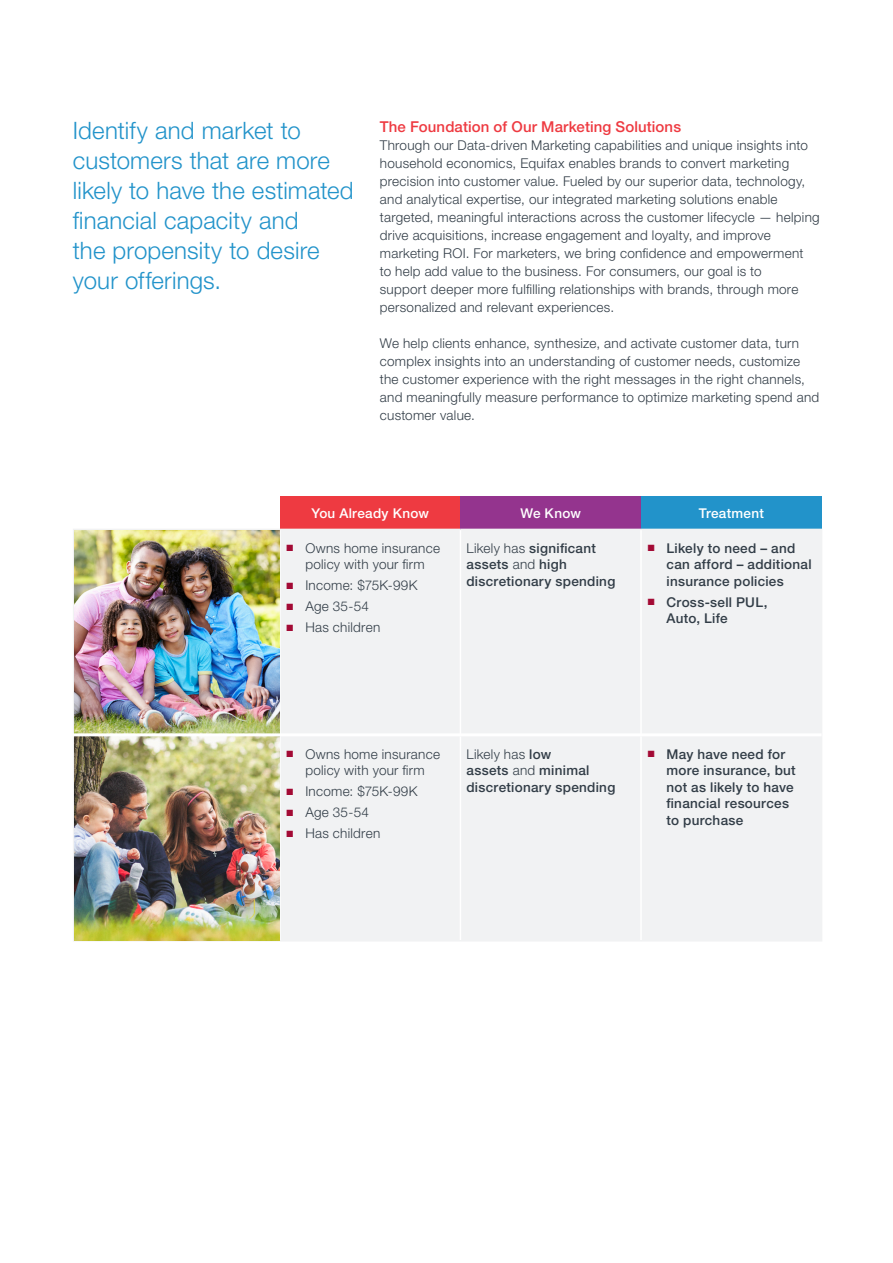
<style>
.page{position:relative;width:893px;height:1263px;background:#fff}
.page>*{position:absolute;margin:0;border:0;box-sizing:border-box;transform-origin:0 0}
.Callout{font:300 24px/30px "Helvetica Neue LT Std";letter-spacing:.005em;color:#2293ca}
.Subhead_1{font:500 15px "Helvetica Neue LT Std";letter-spacing:.005em;color:#ee3a41}
.Body_Copy-1st_Paragr{font:300 13.5px/18px "Helvetica Neue LT Std";letter-spacing:.02em;color:#323d47;text-align:center}
.Body_Copy-Paragraph{font:500 13.5px/16.5px "Helvetica Neue LT Std";letter-spacing:.02em;color:#323d47}
.Body_Copy-Paragraph-2{font:300 13.5px/18px "Helvetica Neue LT Std";letter-spacing:.02em;color:#323d47}
.Body_Copy-Paragraph-3{font:500 13.5px "Helvetica Neue LT Std";letter-spacing:.02em;color:#fff}
.s1{font-family:"Arial";font-weight:400;color:#a30a34}
.s2{font-weight:300}
</style>
<div class="page">
<div style="left:280px;top:496px;width:180px;height:33px;background:#ee3a41"></div>
<div style="left:460px;top:496px;width:181px;height:33px;background:#94348e"></div>
<div style="left:641px;top:496px;width:181px;height:33px;background:#2293ca"></div>
<div style="left:281px;top:530px;width:540px;height:410px;background:#f1f2f3"></div>
<hr style="left:73px;top:529px;width:207px;height:1px;background:#f1f2f3">
<hr style="left:73px;top:530px;width:1px;height:205px;background:#f1f2f3">
<hr style="left:280px;top:529px;width:180px;height:1px;background:#f1f2f3">
<hr style="left:460px;top:529px;width:181px;height:1px;background:#f1f2f3">
<hr style="left:641px;top:529px;width:181px;height:1px;background:#f1f2f3">
<hr style="left:821px;top:530px;width:1px;height:205px;background:#f1f2f3">
<hr style="left:73px;top:736px;width:1px;height:204px;background:#f1f2f3">
<hr style="left:821px;top:736px;width:1px;height:204px;background:#f1f2f3">
<hr style="left:73px;top:940px;width:207px;height:1px;background:#f1f2f3">
<hr style="left:280px;top:940px;width:180px;height:1px;background:#f1f2f3">
<hr style="left:460px;top:940px;width:181px;height:1px;background:#f1f2f3">
<hr style="left:641px;top:940px;width:181px;height:1px;background:#f1f2f3">
<hr style="left:460px;top:530px;width:1px;height:205px;background:#fff">
<hr style="left:640px;top:530px;width:2px;height:205px;background:#fff">
<hr style="left:460px;top:736px;width:1px;height:204px;background:#fff">
<hr style="left:640px;top:736px;width:2px;height:204px;background:#fff">
<img style="left:74px;top:530px;width:205px;height:410px">
<hr style="left:73px;top:733px;width:749px;height:3px;background:#fff">
<p class="Callout" style="left:73px;top:115px;width:282px">Identify and market to customers that are more likely to have the estimated financial capacity and<br>the propensity to desire your offerings.</p>
<p class="Subhead_1" style="left:380px;top:118px;width:303px">The Foundation of Our Marketing Solutions</p>
<p class="Body_Copy-1st_Paragr" style="left:380px;top:136px;width:441px;text-align:left">Through our Data-driven Marketing capabilities and unique insights into household economics, Equifax enables brands to convert marketing precision into customer value. Fueled by our superior data, technology, and analytical expertise, our integrated marketing solutions enable targeted, meaningful interactions across the customer lifecycle — helping drive acquisitions, increase engagement and loyalty, and improve marketing ROI. For marketers, we bring confidence and empowerment<br>to help add value to the business. For consumers, our goal is to<br>support deeper more fulfilling relationships with brands, through more personalized and relevant experiences.</p>
<p class="Body_Copy-Paragraph-2" style="left:380px;top:334px;width:441px">We help clients enhance, synthesize, and activate customer data, turn complex insights into an understanding of customer needs, customize the customer experience with the right messages in the right channels, and meaningfully measure performance to optimize marketing spend and customer value.</p>
<p class="Body_Copy-Paragraph-3" style="left:311px;top:505px;width:119px">You Already Know</p>
<p class="Body_Copy-Paragraph-3" style="left:520px;top:505px;width:62px">We Know</p>
<p class="Body_Copy-Paragraph-3" style="left:699px;top:505px;width:67px">Treatment</p>
<p class="Body_Copy-1st_Paragr" style="left:286px;top:539px;width:156px;line-height:16.5px"><span class="s1">■</span> Owns home insurance policy with your firm</p>
<p class="Body_Copy-1st_Paragr" style="left:286px;top:576px;width:133px"><span class="s1">■</span> Income: $75K-99K</p>
<p class="Body_Copy-1st_Paragr" style="left:286px;top:597px;width:85px"><span class="s1">■</span> Age 35-54</p>
<p class="Body_Copy-1st_Paragr" style="left:286px;top:618px;width:96px"><span class="s1">■</span> Has children</p>
<p class="Body_Copy-Paragraph" style="left:466px;top:539px;width:150px"><span class="s2">Likely has</span> significant assets <span class="s2">and</span> high discretionary spending</p>
<p class="Body_Copy-Paragraph" style="left:666px;top:539px;width:147px;text-indent:-20px"><span class="s1">■</span> Likely to need – and can afford – additional insurance policies</p>
<p class="Body_Copy-Paragraph" style="left:666px;top:593px;width:102px;text-indent:-20px"><span class="s1">■</span> Cross-sell PUL,<br>Auto, Life</p>
<p class="Body_Copy-1st_Paragr" style="left:286px;top:745px;width:156px;line-height:16.5px"><span class="s1">■</span> Owns home insurance policy with your firm</p>
<p class="Body_Copy-1st_Paragr" style="left:286px;top:782px;width:133px"><span class="s1">■</span> Income: $75K-99K</p>
<p class="Body_Copy-1st_Paragr" style="left:286px;top:803px;width:85px"><span class="s1">■</span> Age 35-54</p>
<p class="Body_Copy-1st_Paragr" style="left:286px;top:824px;width:96px"><span class="s1">■</span> Has children</p>
<p class="Body_Copy-Paragraph" style="left:466px;top:746px;width:150px"><span class="s2">Likely has</span> low<br>assets <span class="s2">and</span> minimal discretionary spending</p>
<p class="Body_Copy-Paragraph" style="left:666px;top:746px;width:131px;text-indent:-20px"><span class="s1">■</span> May have need for more insurance, but not as likely to have financial resources to purchase</p>
</div>
